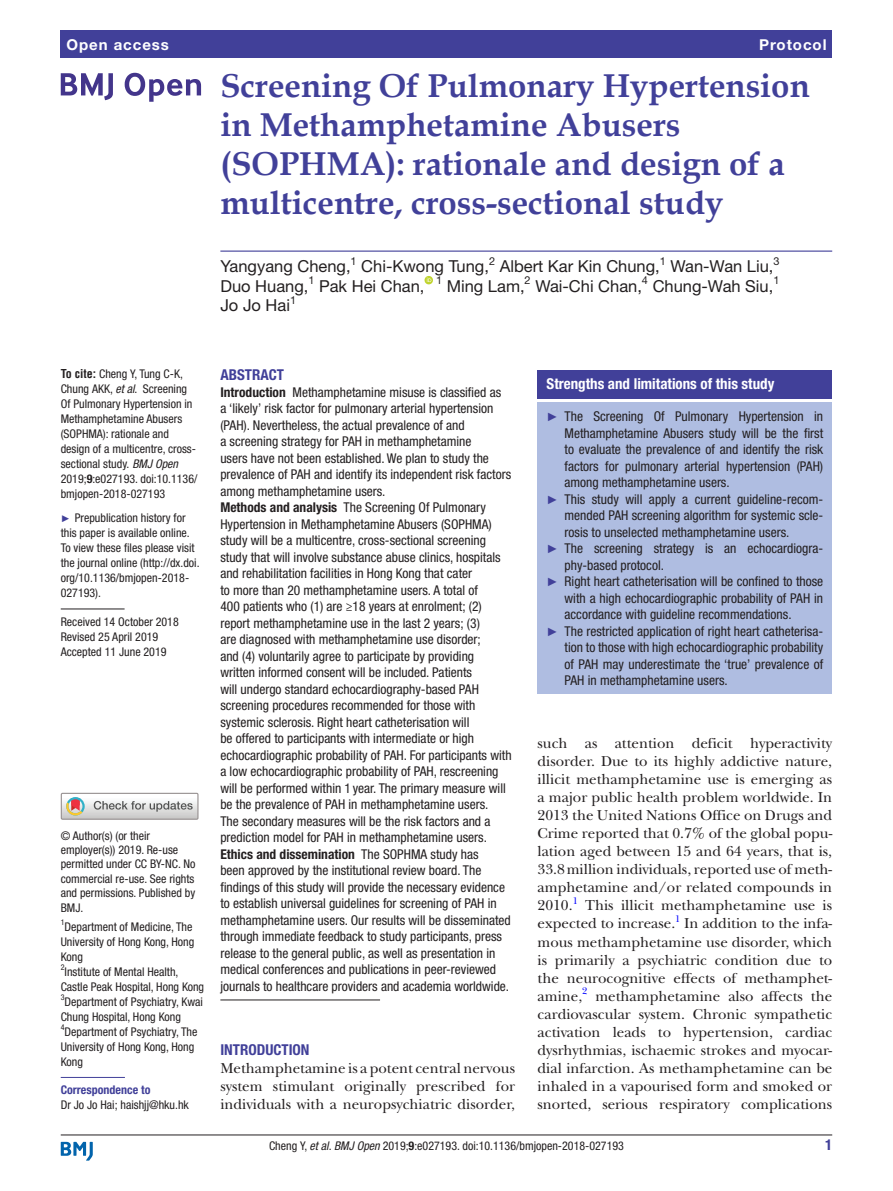
<style>
.page{position:relative;width:893px;height:1191px;background:#fff}
.page>*{position:absolute;margin:0;border:0;box-sizing:border-box;transform-origin:0 0}
.t1{font:700 33px/39px "Book Antiqua";color:#414099}
.t2{font:16.5px "Helvetica Neue LT Std";color:#231f20}
.t3{font:15px/18px "New Baskerville";color:#231f20;text-align:justify}
.t4{font:700 condensed 15px "Helvetica Neue LT Std";color:#fff}
.t5{font:700 condensed 15px "Helvetica Neue LT Std";color:#414099}
.t6{font:700 15px "Helvetica Neue LT Std";letter-spacing:.065em;color:#fff}
.t7{font:condensed 13.5px/16.5px "Helvetica Neue LT Std";color:#231f20}
.t8{font:condensed 12px/15px "Helvetica Neue LT Std";color:#231f20}
.t9{font:700 condensed 12px "Helvetica Neue LT Std";color:#414099}
.t10{font:10.95px "Helvetica Neue LT Std";color:#231f20}
.t11{font:9.9px "New Baskerville";color:#00f}
.t12{font:condensed 7.95px "Helvetica Neue LT Std";color:#231f20}
.s1{font-family:"Helvetica LT Std";font-weight:700}
.s2{font-style:italic}
.s3{font-weight:700}
.s4{font-family:"Arial";font-stretch:normal;font-size:9.75px;color:#414099}
.s5{font-family:"Arial";font-stretch:normal;font-size:12px;color:#414099}
</style>
<div class="page">
<hr style="left:61px;top:1134px;width:771px;height:1px;background:#231f20">
<svg style="left:61px;top:1141px;width:32px;height:19px"></svg>
<div style="left:61px;top:31px;width:771px;height:27px;background:#414099"></div>
<hr style="left:220px;top:250px;width:612px;height:2px;background:#414099">
<svg style="left:425px;top:276px;width:8px;height:8px"></svg>
<hr style="left:61px;top:608px;width:64px;height:1px;background:#231f20">
<hr style="left:61px;top:1077px;width:64px;height:1px;background:#414099">
<svg style="left:61px;top:73px;width:52px;height:27px"></svg>
<svg style="left:125px;top:73px;width:76px;height:29px"></svg>
<div style="left:61px;top:792px;width:138px;height:27px;border:1px solid #969090"></div>
<svg style="left:61px;top:793px;width:137px;height:26px"></svg>
<hr style="left:220px;top:999px;width:160px;height:1px;background:#231f20">
<div style="left:538px;top:370px;width:294px;height:28px;background:#414099"></div>
<div style="left:538px;top:402px;width:294px;height:292px;background:#afbde1"></div>
<p class="t6" style="left:66px;top:35px;width:104px">Open access</p>
<p class="t6" style="left:759px;top:35px;width:69px">Protocol</p>
<h1 class="t1" style="left:220px;top:66px;width:591px">Screening Of Pulmonary Hypertension in Methamphetamine Abusers (SOPHMA): rationale and design of a multicentre, cross-sectional study</h1>
<p class="t2" style="left:220px;top:257px;width:132px">Yangyang Cheng,</p>
<p class="t10" style="left:351px;top:254px;width:8px">1</p>
<p class="t2" style="left:361px;top:257px;width:129px">Chi-Kwong Tung,</p>
<p class="t10" style="left:489px;top:254px;width:8px">2</p>
<p class="t2" style="left:500px;top:257px;width:162px">Albert Kar Kin Chung,</p>
<p class="t10" style="left:660px;top:254px;width:8px">1</p>
<p class="t2" style="left:670px;top:257px;width:105px">Wan-Wan Liu,</p>
<p class="t10" style="left:773px;top:254px;width:8px">3</p>
<p class="t2" style="left:220px;top:276px;width:90px">Duo Huang,</p>
<p class="t10" style="left:308px;top:274px;width:8px">1</p>
<p class="t2" style="left:319px;top:276px;width:107px">Pak Hei Chan,</p>
<p class="t10" style="left:436px;top:274px;width:8px">1</p>
<p class="t2" style="left:447px;top:276px;width:79px">Ming Lam,</p>
<p class="t10" style="left:525px;top:274px;width:8px">2</p>
<p class="t2" style="left:535px;top:276px;width:108px">Wai-Chi Chan,</p>
<p class="t10" style="left:642px;top:274px;width:8px">4</p>
<p class="t2" style="left:653px;top:276px;width:122px">Chung-Wah Siu,</p>
<p class="t10" style="left:773px;top:274px;width:8px">1</p>
<p class="t2" style="left:220px;top:296px;width:71px">Jo Jo Hai</p>
<p class="t10" style="left:290px;top:293px;width:8px">1</p>
<p class="t8" style="left:61px;top:366px;width:138px"><span class="s1">To cite:</span> Cheng Y, Tung C-K,<br>Chung AKK, <span class="s2">et al</span>. Screening<br>Of Pulmonary Hypertension in<br>Methamphetamine Abusers (SOPHMA): rationale and design of a multicentre, cross&shy;sectional study. <span class="s2">BMJ Open<br></span>2019;<span class="s3">9</span>:e027193. doi:10.1136/ bmjopen-2018-027193</p>
<p class="t8" style="left:61px;top:510px;width:140px"><span class="s4">►</span> Prepublication history for this paper is available online.<br>To view these files please visit the journal online (http://dx.doi. org/10.1136/bmjopen-2018-<br>027193).</p>
<p class="t8" style="left:61px;top:614px;width:120px">Received 14 October 2018<br>Revised 25 April 2019<br>Accepted 11 June 2019</p>
<p class="t8" style="left:61px;top:828px;width:136px;line-height:14.4px">© Author(s) (or their employer(s)) 2019. Re-use permitted under CC BY-NC. No commercial re-use. See rights and permissions. Published by<br>BMJ.</p>
<p class="t12" style="left:61px;top:918px;width:5px">1</p>
<p class="t8" style="left:61px;top:919px;width:135px;text-indent:4px">Department of Medicine, The<br>University of Hong Kong, Hong<br>Kong</p>
<p class="t12" style="left:61px;top:963px;width:5px">2</p>
<p class="t8" style="left:61px;top:964px;width:145px;text-indent:4px">Institute of Mental Health,<br>Castle Peak Hospital, Hong Kong<br><sup>3</sup>Department of Psychiatry, Kwai<br>Chung Hospital, Hong Kong<br><sup>4</sup>Department of Psychiatry, The<br>University of Hong Kong, Hong<br>Kong</p>
<p class="t9" style="left:61px;top:1082px;width:91px">Correspondence to</p>
<p class="t8" style="left:61px;top:1097px;width:130px">Dr Jo Jo Hai; haishjj@hku.hk</p>
<p class="t5" style="left:220px;top:366px;width:65px">Abstract</p>
<p class="t7" style="left:220px;top:384px;width:293px"><span class="s3">Introduction</span> Methamphetamine misuse is classified as<br>a ‘likely’ risk factor for pulmonary arterial hypertension (PAH). Nevertheless, the actual prevalence of and<br>a screening strategy for PAH in methamphetamine<br>users have not been established. We plan to study the prevalence of PAH and identify its independent risk factors among methamphetamine users.<br><span class="s3">Methods and analysis</span> The Screening Of Pulmonary Hypertension in Methamphetamine Abusers (SOPHMA) study will be a multicentre, cross-sectional screening study that will involve substance abuse clinics, hospitals and rehabilitation facilities in Hong Kong that cater<br>to more than 20 methamphetamine users. A total of<br>400 patients who (1) are ≥18 years at enrolment; (2) report methamphetamine use in the last 2 years; (3)<br>are diagnosed with methamphetamine use disorder;<br>and (4) voluntarily agree to participate by providing written informed consent will be included. Patients<br>will undergo standard echocardiography-based PAH screening procedures recommended for those with systemic sclerosis. Right heart catheterisation will<br>be offered to participants with intermediate or high echocardiographic probability of PAH. For participants with a low echocardiographic probability of PAH, rescreening will be performed within 1 year. The primary measure will be the prevalence of PAH in methamphetamine users.<br>The secondary measures will be the risk factors and a prediction model for PAH in methamphetamine users.<br><span class="s3">Ethics and dissemination</span> The SOPHMA study has<br>been approved by the institutional review board. The findings of this study will provide the necessary evidence to establish universal guidelines for screening of PAH in methamphetamine users. Our results will be disseminated through immediate feedback to study participants, press release to the general public, as well as presentation in medical conferences and publications in peer-reviewed journals to healthcare providers and academia worldwide.</p>
<p class="t5" style="left:220px;top:1041px;width:91px">Introduction</p>
<p class="t3" style="left:220px;top:1059px;width:296px">Methamphetamine is a potent central nervous system stimulant originally prescribed for individuals with a neuropsychiatric disorder,</p>
<p class="t4" style="left:547px;top:375px;width:229px">Strengths and limitations of this study</p>
<p class="t7" style="left:547px;top:408px;width:278px"><span class="s5">►</span> The Screening Of Pulmonary Hypertension in</p>
<p class="t7" style="left:565px;top:424px;width:260px">Methamphetamine Abusers study will be the first</p>
<p class="t7" style="left:565px;top:441px;width:260px">to evaluate the prevalence of and identify the risk</p>
<p class="t7" style="left:565px;top:457px;width:260px">factors for pulmonary arterial hypertension (PAH)</p>
<p class="t7" style="left:565px;top:474px;width:167px">among methamphetamine users.</p>
<p class="t7" style="left:547px;top:490px;width:278px"><span class="s5">►</span> This study will apply a current guideline-recom-</p>
<p class="t7" style="left:565px;top:507px;width:260px">mended PAH screening algorithm for systemic scle-</p>
<p class="t7" style="left:565px;top:523px;width:226px">rosis to unselected methamphetamine users.</p>
<p class="t7" style="left:547px;top:540px;width:278px"><span class="s5">►</span> The screening strategy is an echocardiogra-</p>
<p class="t7" style="left:565px;top:556px;width:101px">phy-based protocol.</p>
<p class="t7" style="left:547px;top:573px;width:278px"><span class="s5">►</span> Right heart catheterisation will be confined to those</p>
<p class="t7" style="left:565px;top:589px;width:260px">with a high echocardiographic probability of PAH in</p>
<p class="t7" style="left:565px;top:606px;width:229px">accordance with guideline recommendations.</p>
<p class="t7" style="left:547px;top:622px;width:278px"><span class="s5">►</span> The restricted application of right heart catheterisa-</p>
<p class="t7" style="left:565px;top:639px;width:260px">tion to those with high echocardiographic probability</p>
<p class="t7" style="left:565px;top:655px;width:260px">of PAH may underestimate the ‘true’ prevalence of</p>
<p class="t7" style="left:565px;top:672px;width:165px">PAH in methamphetamine users.</p>
<p class="t3" style="left:538px;top:734px;width:296px">such as attention deficit hyperactivity disorder. Due to its highly addictive nature, illicit methamphetamine use is emerging as a major public health problem worldwide. In 2013 the United Nations Office on Drugs and Crime reported that 0.7% of the global popu&shy;lation aged between 15 and 64 years, that is, 33.8million individuals, reported use of meth&shy;amphetamine and/or related compounds in 2010.<sup>1</sup></p>
<p class="t3" style="left:538px;top:896px;width:296px;text-indent:48px">This illicit methamphetamine use is expected to increase.</p>
<p class="t11" style="left:675px;top:912px;width:7px">1</p>
<p class="t3" style="left:538px;top:914px;width:296px;text-indent:147px">In addition to the infa&shy;mous methamphetamine use disorder, which is primarily a psychiatric condition due to the neurocognitive effects of methamphet&shy;amine,</p>
<p class="t11" style="left:582px;top:985px;width:7px">2</p>
<p class="t3" style="left:538px;top:987px;width:296px;text-indent:58px">methamphetamine also affects the cardiovascular system. Chronic sympathetic activation leads to hypertension, cardiac dysrhythmias, ischaemic strokes and myocar&shy;dial infarction. As methamphetamine can be inhaled in a vapourised form and smoked or snorted, serious respiratory complications</p>
<p class="t8" style="left:269px;top:1137px;width:356px">Cheng Y, <span class="s2">et al</span>. <span class="s2">BMJ Open</span> 2019;<span class="s3">9</span>:e027193. doi:10.1136/bmjopen-2018-027193</p>
<p class="t5" style="left:825px;top:1135px;width:9px">1</p>
</div>
